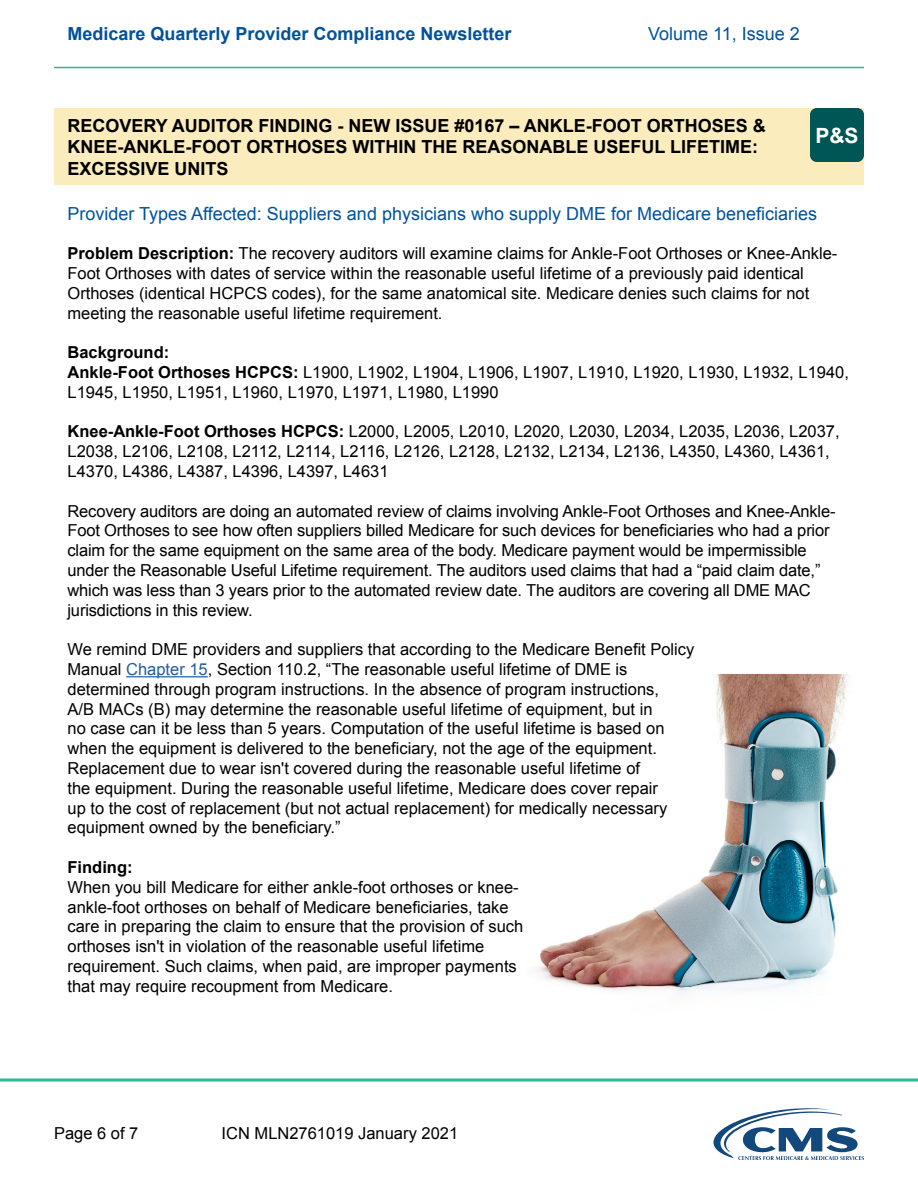
<style>
.page{position:relative;width:918px;height:1188px;background:#fff}
.page>*{position:absolute;margin:0;border:0;box-sizing:border-box;transform-origin:0 0}
.t1{font:700 21px "Arial";color:#fff}
.t2{font:700 18px/21.6px "Arial";color:#000}
.t3{font:18px "Arial";color:#00529c}
.t4{font:700 18px "Arial";color:#00529c}
.Paragraph_Text{font:16.5px/19.8px "Arial";color:#000}
.Paragraph_Text-2{font:700 16.5px "Arial";color:#000}
.s1{font-weight:700}
.s2{color:#215e9e}
</style>
<div class="page">
<hr style="left:54px;top:67px;width:810px;height:1px;background:#2bb892">
<svg style="left:713px;top:1108px;width:151px;height:52px"></svg>
<svg style="left:0;top:1078px;width:918px;height:4px;background:#5fc9ad"></svg>
<div style="left:54px;top:108px;width:810px;height:77px;background:#fbecbd"></div>
<hr style="left:126px;top:676px;width:82px;height:1px;background:#215e9e">
<img style="left:536px;top:674px;width:312px;height:318px">
<div style="left:810px;top:108px;width:54px;height:54px;background:#005655;border-radius:7px"></div>
<p class="t4" style="left:68px;top:22px;width:446px">Medicare Quarterly Provider Compliance Newsletter</p>
<p class="t3" style="left:648px;top:22px;width:153px">Volume 11, Issue 2</p>
<h2 class="t2" style="left:68px;top:115px;width:700px">RECOVERY AUDITOR FINDING - NEW ISSUE #0167 – ANKLE-FOOT ORTHOSES &amp;<br>KNEE-ANKLE-FOOT ORTHOSES WITHIN THE REASONABLE USEFUL LIFETIME:<br>EXCESSIVE UNITS</h2>
<h3 class="t3" style="left:68px;top:202px;width:751px">Provider Types Affected: Suppliers and physicians who supply DME for Medicare beneficiaries</h3>
<p class="Paragraph_Text" style="left:68px;top:244px;width:771px"><span class="s1">Problem Description:</span> The recovery auditors will examine claims for Ankle-Foot Orthoses or Knee-Ankle-Foot Orthoses with dates of service within the reasonable useful lifetime of a previously paid identical Orthoses (identical HCPCS codes), for the same anatomical site. Medicare denies such claims for not meeting the reasonable useful lifetime requirement.</p>
<h3 class="Paragraph_Text-2" style="left:68px;top:342px;width:103px">Background:</h3>
<p class="Paragraph_Text" style="left:68px;top:363px;width:783px"><span class="s1">Ankle-Foot Orthoses HCPCS:</span> L1900, L1902, L1904, L1906, L1907, L1910, L1920, L1930, L1932, L1940,<br>L1945, L1950, L1951, L1960, L1970, L1971, L1980, L1990</p>
<p class="Paragraph_Text" style="left:68px;top:422px;width:774px"><span class="s1">Knee-Ankle-Foot Orthoses HCPCS:</span> L2000, L2005, L2010, L2020, L2030, L2034, L2035, L2036, L2037,<br>L2038, L2106, L2108, L2112, L2114, L2116, L2126, L2128, L2132, L2134, L2136, L4350, L4360, L4361,<br>L4370, L4386, L4387, L4396, L4397, L4631</p>
<p class="Paragraph_Text" style="left:68px;top:501px;width:770px">Recovery auditors are doing an automated review of claims involving Ankle-Foot Orthoses and Knee-Ankle-Foot Orthoses to see how often suppliers billed Medicare for such devices for beneficiaries who had a prior claim for the same equipment on the same area of the body. Medicare payment would be impermissible under the Reasonable Useful Lifetime requirement. The auditors used claims that had a “paid claim date,” which was less than 3 years prior to the automated review date. The auditors are covering all DME MAC jurisdictions in this review.</p>
<p class="Paragraph_Text" style="left:68px;top:640px;width:628px">We remind DME providers and suppliers that according to the Medicare Benefit Policy Manual <span class="s2">Chapter 15</span>, Section 110.2, “The reasonable useful lifetime of DME is determined through program instructions. In the absence of program instructions,<br>A/B MACs (B) may determine the reasonable useful lifetime of equipment, but in<br>no case can it be less than 5 years. Computation of the useful lifetime is based on when the equipment is delivered to the beneficiary, not the age of the equipment.<br>Replacement due to wear isn't covered during the reasonable useful lifetime of<br>the equipment. During the reasonable useful lifetime, Medicare does cover repair<br>up to the cost of replacement (but not actual replacement) for medically necessary equipment owned by the beneficiary.”</p>
<p class="Paragraph_Text-2" style="left:68px;top:856px;width:67px">Finding:</p>
<p class="Paragraph_Text" style="left:68px;top:877px;width:457px">When you bill Medicare for either ankle-foot orthoses or knee&shy;ankle-foot orthoses on behalf of Medicare beneficiaries, take care in preparing the claim to ensure that the provision of such orthoses isn't in violation of the reasonable useful lifetime requirement. Such claims, when paid, are improper payments that may require recoupment from Medicare.</p>
<p class="t1" style="left:815px;top:121px;width:45px">P&amp;S</p>
<p class="Paragraph_Text" style="left:54px;top:1124px;width:86px">Page 6 of 7</p>
<p class="Paragraph_Text" style="left:222px;top:1124px;width:238px">ICN MLN2761019 January 2021</p>
</div>
